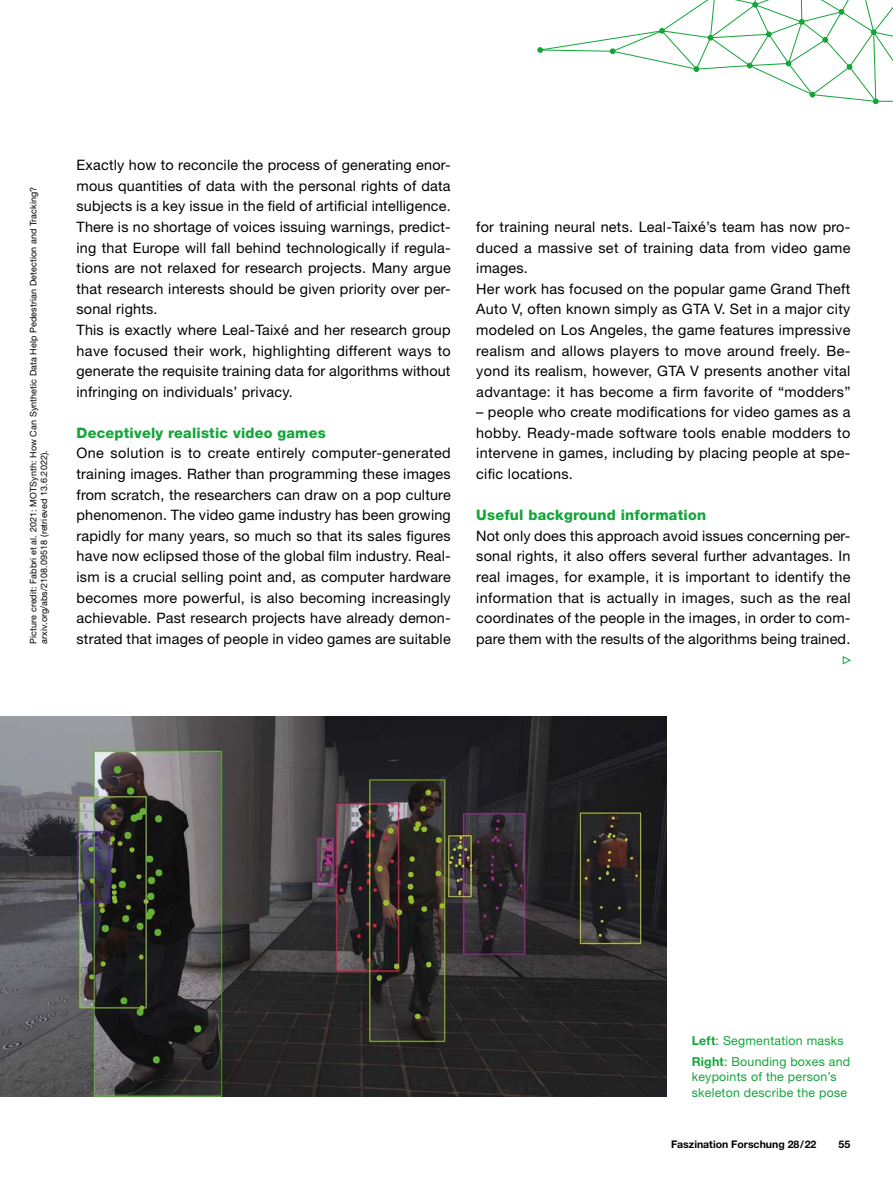
<style>
.page{position:relative;width:893px;height:1191px;background:#fff}
.page>*{position:absolute;margin:0;border:0;box-sizing:border-box;transform-origin:0 0}
.Fliesstext_Text_E{font:14.4px/20.5px "Helvetica Neue LT Std";letter-spacing:.015em;color:#000;text-align:justify}
.Fliesstext_Text_E_Zwischenüberschrift{font:800 14.4px "Helvetica Neue LT Std";letter-spacing:.015em;color:#13a538}
.t1{font:12.3px/20.5px "Helvetica Neue LT Std";letter-spacing:.02em;color:#13a538}
.t2{font:700 10.5px "Helvetica Neue LT Std";color:#000}
.t3{font:9px/10.8px "Helvetica Neue LT Std";letter-spacing:.01em;color:#000}
.s1{font-weight:700}
</style>
<div class="page">
<svg style="left:842px;top:656px;width:9px;height:9px"></svg>
<img style="left:0;top:716px;width:1px;height:379px">
<img style="left:1px;top:716px;width:666px;height:380px">
<svg style="left:537px;top:0;width:356px;height:104px"></svg>
<p class="t3" style="left:28px;top:643px;width:458px;rotate:-90deg">Picture credit: Fabbri et al. 2021: MOTSynth: How Can Synthetic Data Help Pedestrian Detection and Tracking? arxiv.org/abs/2108.09518 (retrieved 13.6.2022).</p>
<p class="Fliesstext_Text_E" style="left:77px;top:155px;width:376px">Exactly how to reconcile the process of generating enor&shy;mous quantities of data with the personal rights of data subjects is a key issue in the field of artificial intelligence.<br>There is no shortage of voices issuing warnings, predict&shy;ing that Europe will fall behind technologically if regula&shy;tions are not relaxed for research projects. Many argue that research interests should be given priority over per&shy;sonal rights.</p>
<p class="Fliesstext_Text_E" style="left:77px;top:319px;width:376px">This is exactly where Leal-Taixé and her research group have focused their work, highlighting different ways to generate the requisite training data for algorithms without infringing on individuals’ privacy.</p>
<h3 class="Fliesstext_Text_E_Zwischenüberschrift" style="left:77px;top:424px;width:251px">Deceptively realistic video games</h3>
<p class="Fliesstext_Text_E" style="left:77px;top:443px;width:376px">One solution is to create entirely computer-generated training images. Rather than programming these images from scratch, the researchers can draw on a pop culture phenomenon. The video game industry has been growing rapidly for many years, so much so that its sales figures have now eclipsed those of the global film industry. Real&shy;ism is a crucial selling point and, as computer hardware becomes more powerful, is also becoming increasingly achievable. Past research projects have already demon&shy;strated that images of people in video games are suitable</p>
<p class="Fliesstext_Text_E" style="left:476px;top:216px;width:376px">for training neural nets. Leal-Taixé’s team has now pro&shy;duced a massive set of training data from video game images.</p>
<p class="Fliesstext_Text_E" style="left:476px;top:278px;width:376px">Her work has focused on the popular game Grand Theft Auto V, often known simply as GTA V. Set in a major city modeled on Los Angeles, the game features impressive realism and allows players to move around freely. Be&shy;yond its realism, however, GTA V presents another vital advantage: it has become a firm favorite of “modders”</p>
<p class="Fliesstext_Text_E" style="left:476px;top:402px;width:376px">– people who create modifications for video games as a hobby. Ready-made software tools enable modders to intervene in games, including by placing people at spe&shy;cific locations.</p>
<h3 class="Fliesstext_Text_E_Zwischenüberschrift" style="left:476px;top:506px;width:231px">Useful background information</h3>
<p class="Fliesstext_Text_E" style="left:476px;top:525px;width:376px">Not only does this approach avoid issues concerning per&shy;sonal rights, it also offers several further advantages. In real images, for example, it is important to identify the information that is actually in images, such as the real coordinates of the people in the images, in order to com-</p>
<p class="Fliesstext_Text_E" style="left:476px;top:628px;width:376px">pare them with the results of the algorithms being trained.</p>
<p class="t1" style="left:692px;top:1030px;width:160px"><span class="s1">Left</span>: Segmentation masks<br><span class="s1">Right</span>: Bounding boxes and</p>
<p class="t1" style="left:692px;top:1069px;width:157px;line-height:15.5px">keypoints of the person’s skeleton describe the pose</p>
<p class="t2" style="left:671px;top:1137px;width:147px">Faszination Forschung 28/22</p>
<p class="t2" style="left:838px;top:1137px;width:14px">55</p>
</div>
